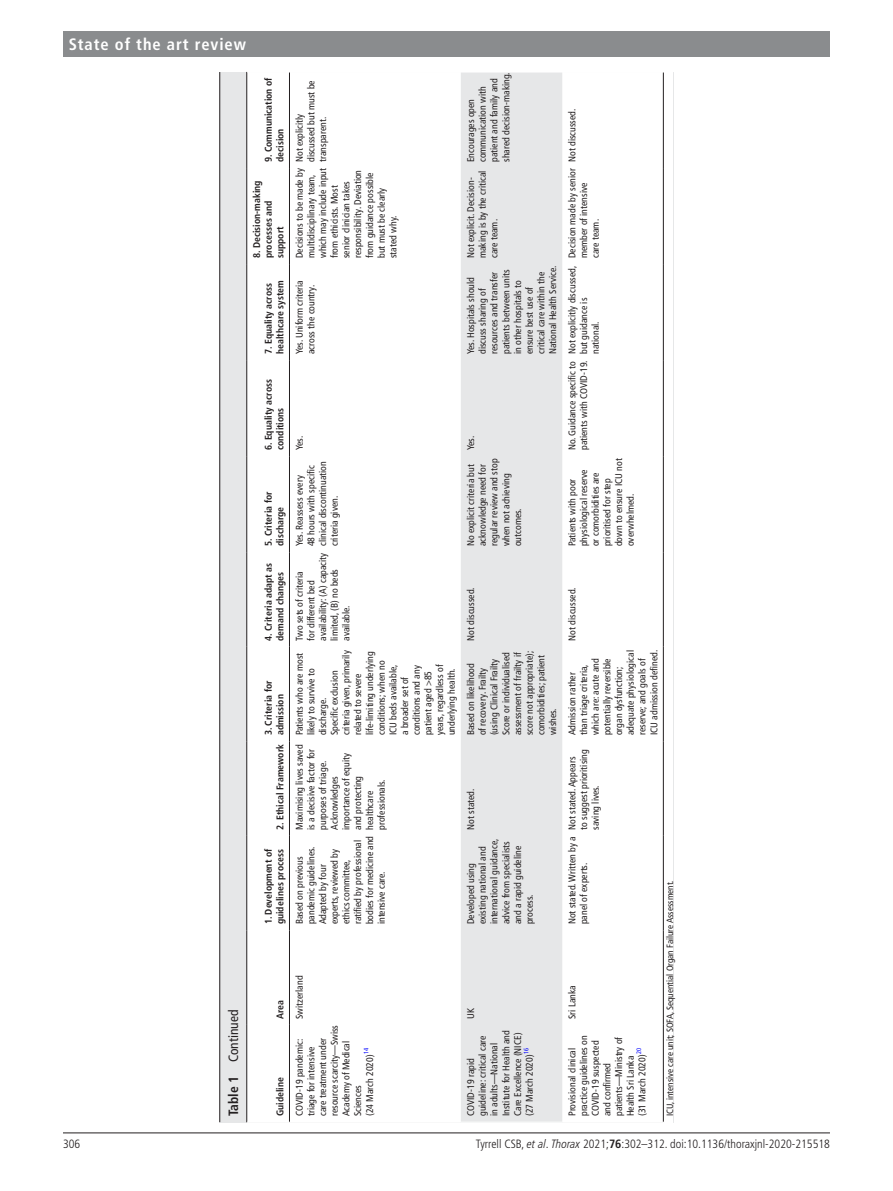
<style>
.page{position:relative;width:893px;height:1191px;background:#fff}
.page>*{position:absolute;margin:0;border:0;box-sizing:border-box;transform-origin:0 0}
.t1{font:700 condensed 16.5px "Frutiger LT Pro";letter-spacing:.055em;color:#fff}
.t2{font:condensed 13.5px "Frutiger LT Pro";color:#231f20}
.t3{font:700 condensed 13.5px "Frutiger LT Pro";color:#231f20}
.t4{font:300 condensed 12px "Frutiger LT Pro";color:#231f20}
.t5{font:condensed 9.75px/11.7px "Frutiger LT Pro";color:#231f20}
.t6{font:700 condensed 9.75px/11.7px "Frutiger LT Pro";color:#231f20}
.t7{font:condensed 9.15px "Frutiger LT Pro";color:#231f20}
.t8{font:condensed 6.45px "Frutiger LT Pro";color:#00f}
.s1{font-style:italic}
.s2{font-weight:700}
</style>
<div class="page">
<div style="left:63px;top:31px;width:767px;height:25px;background:#8a8c8e"></div>
<svg style="left:247px;top:73px;width:416px;height:1048px"></svg>
<div style="left:461px;top:73px;width:101px;height:1048px;background:#e6e7e8"></div>
<hr style="left:246px;top:1025px;width:1px;height:97px;background:#231f20">
<hr style="left:289px;top:1025px;width:1px;height:97px;background:#231f20">
<hr style="left:246px;top:930px;width:1px;height:95px;background:#231f20">
<hr style="left:289px;top:930px;width:1px;height:95px;background:#231f20">
<hr style="left:246px;top:836px;width:1px;height:94px;background:#231f20">
<hr style="left:289px;top:836px;width:1px;height:94px;background:#231f20">
<hr style="left:246px;top:741px;width:1px;height:95px;background:#231f20">
<hr style="left:289px;top:741px;width:1px;height:95px;background:#231f20">
<hr style="left:246px;top:647px;width:1px;height:94px;background:#231f20">
<hr style="left:289px;top:647px;width:1px;height:94px;background:#231f20">
<hr style="left:246px;top:552px;width:1px;height:95px;background:#231f20">
<hr style="left:289px;top:552px;width:1px;height:95px;background:#231f20">
<hr style="left:246px;top:456px;width:1px;height:96px;background:#231f20">
<hr style="left:289px;top:456px;width:1px;height:96px;background:#231f20">
<hr style="left:246px;top:360px;width:1px;height:96px;background:#231f20">
<hr style="left:289px;top:360px;width:1px;height:96px;background:#231f20">
<hr style="left:246px;top:264px;width:1px;height:96px;background:#231f20">
<hr style="left:289px;top:264px;width:1px;height:96px;background:#231f20">
<hr style="left:246px;top:168px;width:1px;height:96px;background:#231f20">
<hr style="left:289px;top:168px;width:1px;height:96px;background:#231f20">
<hr style="left:246px;top:72px;width:1px;height:96px;background:#231f20">
<hr style="left:289px;top:72px;width:1px;height:96px;background:#231f20">
<hr style="left:663px;top:1025px;width:1px;height:97px;background:#231f20">
<hr style="left:663px;top:930px;width:1px;height:95px;background:#231f20">
<hr style="left:663px;top:836px;width:1px;height:94px;background:#231f20">
<hr style="left:663px;top:741px;width:1px;height:95px;background:#231f20">
<hr style="left:663px;top:647px;width:1px;height:94px;background:#231f20">
<hr style="left:663px;top:552px;width:1px;height:95px;background:#231f20">
<hr style="left:663px;top:456px;width:1px;height:96px;background:#231f20">
<hr style="left:663px;top:360px;width:1px;height:96px;background:#231f20">
<hr style="left:663px;top:264px;width:1px;height:96px;background:#231f20">
<hr style="left:663px;top:168px;width:1px;height:96px;background:#231f20">
<hr style="left:663px;top:72px;width:1px;height:96px;background:#231f20">
<hr style="left:289px;top:1121px;width:172px;height:1px;background:#fff">
<hr style="left:289px;top:72px;width:172px;height:1px;background:#fff">
<div style="left:220px;top:72px;width:18px;height:1050px;background:#e6e7e8"></div>
<hr style="left:219px;top:72px;width:1px;height:1050px;background:#231f20">
<hr style="left:63px;top:1132px;width:767px;height:1px;background:#231f20">
<h1 class="t1" style="left:69px;top:34px;width:179px">State of the art review</h1>
<p class="t6" style="left:263px;top:162px;width:86px;rotate:-90deg">9. Communication of decision</p>
<p class="t6" style="left:251px;top:258px;width:79px;rotate:-90deg">8. Decision-making processes and support</p>
<p class="t6" style="left:263px;top:354px;width:75px;rotate:-90deg">7. Equality across healthcare system</p>
<p class="t5" style="left:294px;top:162px;width:83px;rotate:-90deg">Not explicitly discussed but must be transparent.</p>
<p class="t5" style="left:294px;top:258px;width:91px;rotate:-90deg">Decisions to be made by multidisciplinary team, which may include input from ethicists. Most senior clinician takes responsibility. Deviation from guidance possible but must be clearly stated why.</p>
<p class="t5" style="left:294px;top:354px;width:76px;rotate:-90deg">Yes. Uniform criteria across the country.</p>
<p class="t5" style="left:465px;top:162px;width:91px;rotate:-90deg">Encourages open communication with patient and family and shared decision-making.</p>
<p class="t5" style="left:465px;top:258px;width:89px;rotate:-90deg">Not explicit. Decision&shy;making is by the critical care team.</p>
<p class="t5" style="left:465px;top:354px;width:90px;rotate:-90deg">Yes. Hospitals should discuss sharing of resources and transfer patients between units in other hospitals to ensure best use of critical care within the<br>National Health Service.</p>
<p class="t6" style="left:263px;top:450px;width:72px;rotate:-90deg">6. Equality across conditions</p>
<p class="t6" style="left:263px;top:546px;width:56px;rotate:-90deg">5. Criteria for discharge</p>
<p class="t6" style="left:263px;top:641px;width:79px;rotate:-90deg">4. Criteria adapt as demand changes</p>
<p class="t6" style="left:263px;top:735px;width:56px;rotate:-90deg">3. Criteria for admission</p>
<p class="t6" style="left:274px;top:830px;width:87px;rotate:-90deg">2. Ethical Framework</p>
<p class="t6" style="left:263px;top:924px;width:77px;rotate:-90deg">1. Development of guidelines process</p>
<p class="t5" style="left:294px;top:450px;width:16px;rotate:-90deg">Yes.</p>
<p class="t5" style="left:294px;top:546px;width:86px;rotate:-90deg">Yes. Reassess every<br>48 hours with specific clinical discontinuation criteria given.</p>
<p class="t5" style="left:294px;top:641px;width:89px;rotate:-90deg">Two sets of criteria<br>for different bed availability: (A) capacity limited, (B) no beds available.</p>
<p class="t5" style="left:294px;top:735px;width:86px;rotate:-90deg">Patients who are most likely to survive to discharge.<br>Specific exclusion criteria given, primarily related to severe life-limiting underlying conditions; when no<br>ICU beds available,<br>a broader set of conditions and any patient aged &gt;85 years, regardless of underlying health.</p>
<p class="t5" style="left:294px;top:830px;width:87px;rotate:-90deg">Maximising lives saved is a decisive factor for purposes of triage.<br>Acknowledges importance of equity and protecting healthcare professionals.</p>
<p class="t5" style="left:294px;top:924px;width:90px;rotate:-90deg">Based on previous pandemic guidelines.<br>Adapted by four experts, reviewed by ethics committee, ratified by professional bodies for medicine and intensive care.</p>
<p class="t5" style="left:465px;top:450px;width:16px;rotate:-90deg">Yes.</p>
<p class="t5" style="left:465px;top:546px;width:89px;rotate:-90deg">No explicit criteria but acknowledge need for regular review and stop when not achieving outcomes.</p>
<p class="t5" style="left:465px;top:641px;width:55px;rotate:-90deg">Not discussed.</p>
<p class="t5" style="left:465px;top:735px;width:86px;rotate:-90deg">Based on likelihood<br>of recovery. Frailty (using Clinical Frailty<br>Score or individualised assessment of frailty if score not appropriate); comorbidities; patient wishes.</p>
<p class="t5" style="left:465px;top:830px;width:43px;rotate:-90deg">Not stated.</p>
<p class="t5" style="left:465px;top:924px;width:87px;rotate:-90deg">Developed using existing national and international guidance, advice from specialists and a rapid guideline process.</p>
<h2 class="t2" style="left:226px;top:1062px;width:54px;rotate:-90deg">Continued</h2>
<h2 class="t3" style="left:225px;top:1116px;width:42px;rotate:-90deg">Table 1</h2>
<p class="t6" style="left:274px;top:1018px;width:21px;rotate:-90deg">Area</p>
<p class="t6" style="left:274px;top:1116px;width:41px;rotate:-90deg">Guideline</p>
<p class="t5" style="left:294px;top:1019px;width:45px;rotate:-90deg">Switzerland</p>
<p class="t5" style="left:294px;top:1116px;width:93px;rotate:-90deg">COVID-19 pandemic: triage for intensive<br>care treatment under resource scarcity—Swiss<br>Academy of Medical<br>Sciences<br>(24 March 2020)</p>
<p class="t8" style="left:363px;top:1054px;width:8px;rotate:-90deg">14</p>
<p class="t5" style="left:465px;top:1019px;width:12px;rotate:-90deg">UK</p>
<p class="t5" style="left:465px;top:1116px;width:87px;rotate:-90deg">COVID-19 rapid guideline: critical care in adults—National<br>Institute for Health and<br>Care Excellence (NICE) (27 March 2020)</p>
<p class="t8" style="left:522px;top:1054px;width:8px;rotate:-90deg">16</p>
<p class="t5" style="left:566px;top:162px;width:55px;rotate:-90deg">Not discussed.</p>
<p class="t5" style="left:566px;top:258px;width:91px;rotate:-90deg">Decision made by senior member of intensive care team.</p>
<p class="t5" style="left:566px;top:354px;width:90px;rotate:-90deg">Not explicitly discussed, but guidance is national.</p>
<p class="t5" style="left:566px;top:450px;width:91px;rotate:-90deg">No. Guidance specific to patients with COVID-19.</p>
<p class="t5" style="left:566px;top:546px;width:89px;rotate:-90deg">Patients with poor physiological reserve<br>or comorbidities are prioritised for step down to ensure ICU not overwhelmed.</p>
<p class="t5" style="left:566px;top:641px;width:55px;rotate:-90deg">Not discussed.</p>
<p class="t5" style="left:566px;top:735px;width:87px;rotate:-90deg">Admission rather<br>than triage criteria, which are: acute and potentially reversible organ dysfunction; adequate physiological reserve; and goals of<br>ICU admission defined.</p>
<p class="t5" style="left:566px;top:830px;width:82px;rotate:-90deg">Not stated. Appears to suggest prioritising saving lives.</p>
<p class="t5" style="left:566px;top:924px;width:90px;rotate:-90deg">Not stated. Written by a panel of experts.</p>
<p class="t5" style="left:566px;top:1019px;width:35px;rotate:-90deg">Sri Lanka</p>
<p class="t5" style="left:566px;top:1116px;width:82px;rotate:-90deg">Provisional clinical practice guidelines on<br>COVID-19 suspected and confirmed patients—Ministry of<br>Health Sri Lanka<br>(31 March 2020)</p>
<p class="t8" style="left:635px;top:1054px;width:8px;rotate:-90deg">20</p>
<p class="t7" style="left:665px;top:1116px;width:237px;rotate:-90deg">ICU, intensive care unit; SOFA, Sequential Organ Failure Assessment.</p>
<p class="t4" style="left:63px;top:1136px;width:19px">306</p>
<p class="t4" style="left:476px;top:1136px;width:356px">Tyrrell CSB, <span class="s1">et al</span>. <span class="s1">Thorax</span> 2021;<span class="s2">76</span>:302–312. doi:10.1136/thoraxjnl-2020-215518</p>
</div>
